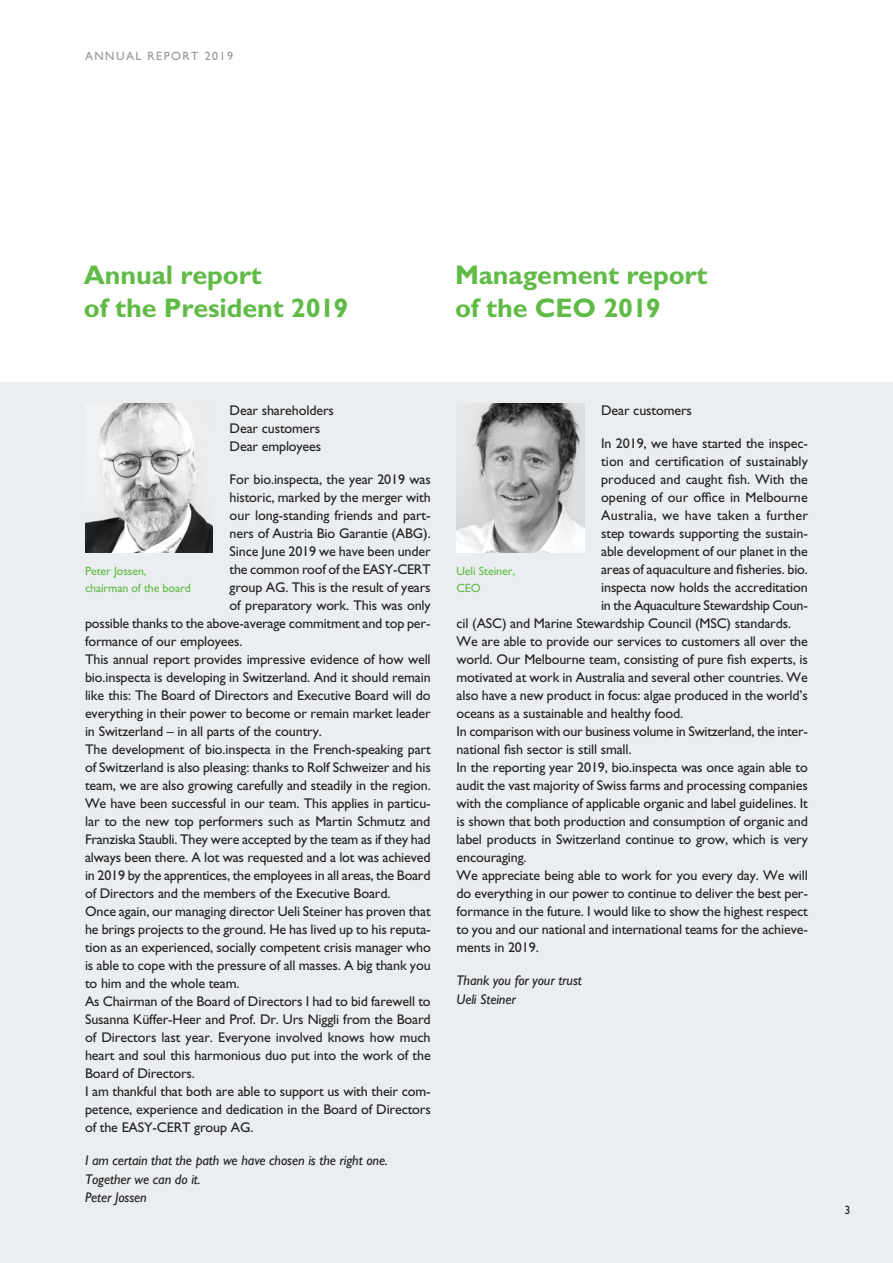
<style>
.page{position:relative;width:893px;height:1263px;background:#fff}
.page>*{position:absolute;margin:0;border:0;box-sizing:border-box;transform-origin:0 0}
.t1{font:700 27px/33px "Gill Sans";letter-spacing:-.005em;color:#60bb46}
.t2{font:14.1px/18px "Gill Sans";letter-spacing:-.01em;color:#231f20}
.t3{font:italic 14.1px/18.3px "Gill Sans";letter-spacing:-.01em;color:#231f20}
.t4{font:14.1px "Gill Sans";letter-spacing:.015em;color:#231f20}
.t5{font:12px/16.5px "Gill Sans";letter-spacing:-.01em;color:#60bb46}
.t6{font:12px "Gill Sans";letter-spacing:.12em;color:#939598}
.t7{font:12px "Gill Sans";color:#231f20}
</style>
<div class="page">
<div style="left:0;top:383px;width:893px;height:880px;background:#ebeef0"></div>
<img style="left:85px;top:404px;width:128px;height:149px">
<img style="left:457px;top:404px;width:127px;height:149px">
<p class="t6" style="left:85px;top:49px;width:72px">Ann ual repor</p>
<p class="t6" style="left:191px;top:49px;width:43px">t 2019</p>
<h1 class="t1" style="left:84px;top:258px;width:266px">Annual report<br>of the President 2019</h1>
<h1 class="t1" style="left:455px;top:258px;width:254px">Management report of the CEO 2019</h1>
<p class="t2" style="left:230px;top:401px;width:106px">Dear shareholders<br>Dear customers<br>Dear employees</p>
<p class="t2" style="left:230px;top:470px;width:203px">For bio.inspecta, the year 2019 was</p>
<p class="t2" style="left:230px;top:488px;width:203px">historic, marked by the merger with</p>
<p class="t2" style="left:230px;top:506px;width:203px">our long-standing friends and part-</p>
<p class="t2" style="left:230px;top:524px;width:203px">ners of Austria Bio Garantie (ABG).</p>
<p class="t2" style="left:230px;top:542px;width:203px">Since June 2019 we have been under</p>
<p class="t2" style="left:230px;top:560px;width:202px">the common roof of the EASY-CERT</p>
<p class="t2" style="left:230px;top:578px;width:203px">group AG. This is the result of years</p>
<p class="t2" style="left:230px;top:596px;width:203px">of preparatory work. This was only</p>
<p class="t2" style="left:85px;top:614px;width:347px">possible thanks to the above-average commitment and top per-</p>
<p class="t2" style="left:85px;top:632px;width:159px">formance of our employees.</p>
<p class="t2" style="left:85px;top:650px;width:347px">This annual report provides impressive evidence of how well</p>
<p class="t2" style="left:85px;top:668px;width:347px">bio.inspecta is developing in Switzerland. And it should remain</p>
<p class="t2" style="left:85px;top:686px;width:347px">like this: The Board of Directors and Executive Board will do</p>
<p class="t2" style="left:85px;top:704px;width:347px">everything in their power to become or remain market leader</p>
<p class="t2" style="left:85px;top:722px;width:238px">in Switzerland – in all parts of the country.</p>
<p class="t2" style="left:85px;top:740px;width:347px">The development of bio.inspecta in the French-speaking part</p>
<p class="t2" style="left:85px;top:758px;width:347px">of Switzerland is also pleasing: thanks to Rolf Schweizer and his</p>
<p class="t2" style="left:85px;top:776px;width:347px">team, we are also growing carefully and steadily in the region.</p>
<p class="t2" style="left:85px;top:794px;width:347px">We have been successful in our team. This applies in particu-</p>
<p class="t2" style="left:85px;top:812px;width:347px">lar to the new top performers such as Martin Schmutz and</p>
<p class="t2" style="left:85px;top:830px;width:347px">Franziska Staubli. They were accepted by the team as if they had</p>
<p class="t2" style="left:85px;top:848px;width:347px">always been there. A lot was requested and a lot was achieved</p>
<p class="t2" style="left:85px;top:866px;width:347px">in 2019 by the apprentices, the employees in all areas, the Board</p>
<p class="t2" style="left:85px;top:884px;width:307px">of Directors and the members of the Executive Board.</p>
<p class="t2" style="left:85px;top:902px;width:347px">Once again, our managing director Ueli Steiner has proven that</p>
<p class="t2" style="left:85px;top:920px;width:347px">he brings projects to the ground. He has lived up to his reputa-</p>
<p class="t2" style="left:85px;top:938px;width:347px">tion as an experienced, socially competent crisis manager who</p>
<p class="t2" style="left:85px;top:956px;width:347px">is able to cope with the pressure of all masses. A big thank you</p>
<p class="t2" style="left:85px;top:974px;width:156px">to him and the whole team.</p>
<p class="t2" style="left:85px;top:992px;width:347px">As Chairman of the Board of Directors I had to bid farewell to</p>
<p class="t2" style="left:85px;top:1010px;width:347px">Susanna Küffer-Heer and Prof. Dr. Urs Niggli from the Board</p>
<p class="t2" style="left:85px;top:1028px;width:347px">of Directors last year. Everyone involved knows how much</p>
<p class="t2" style="left:85px;top:1046px;width:347px">heart and soul this harmonious duo put into the work of the</p>
<p class="t2" style="left:85px;top:1064px;width:111px">Board of Directors.</p>
<p class="t2" style="left:85px;top:1082px;width:347px">I am thankful that both are able to support us with their com-</p>
<p class="t2" style="left:85px;top:1100px;width:347px">petence, experience and dedication in the Board of Directors</p>
<p class="t2" style="left:85px;top:1118px;width:170px">of the EASY-CERT group AG.</p>
<p class="t3" style="left:85px;top:1151px;width:304px">I am certain that the path we have chosen is the right one.<br>Together we can do it.<br>Peter Jossen</p>
<p class="t2" style="left:601px;top:401px;width:92px">Dear customers</p>
<p class="t2" style="left:601px;top:434px;width:208px">In 2019, we have started the inspec-</p>
<p class="t2" style="left:601px;top:452px;width:208px">tion and certification of sustainably</p>
<p class="t2" style="left:601px;top:470px;width:208px">produced and caught fish. With the</p>
<p class="t2" style="left:601px;top:488px;width:208px">opening of our office in Melbourne</p>
<p class="t4" style="left:601px;top:507px;width:208px">Australia, we have taken a further</p>
<p class="t2" style="left:601px;top:524px;width:208px">step towards supporting the sustain-</p>
<p class="t2" style="left:601px;top:542px;width:208px">able development of our planet in the</p>
<p class="t2" style="left:601px;top:560px;width:208px">areas of aquaculture and fisheries. bio.</p>
<p class="t2" style="left:601px;top:578px;width:208px">inspecta now holds the accreditation</p>
<p class="t2" style="left:601px;top:596px;width:208px">in the Aquaculture Stewardship Coun-</p>
<p class="t2" style="left:457px;top:614px;width:336px">cil (ASC) and Marine Stewardship Council (MSC) standards.</p>
<p class="t2" style="left:457px;top:632px;width:353px">We are able to provide our services to customers all over the</p>
<p class="t2" style="left:457px;top:650px;width:353px">world. Our Melbourne team, consisting of pure fish experts, is</p>
<p class="t2" style="left:457px;top:668px;width:353px">motivated at work in Australia and several other countries. We</p>
<p class="t2" style="left:457px;top:686px;width:353px">also have a new product in focus: algae produced in the world’s</p>
<p class="t2" style="left:457px;top:704px;width:228px">oceans as a sustainable and healthy food.</p>
<p class="t2" style="left:457px;top:722px;width:353px">In comparison with our business volume in Switzerland, the inter-</p>
<p class="t2" style="left:457px;top:740px;width:177px">national fish sector is still small.</p>
<p class="t2" style="left:457px;top:758px;width:353px">In the reporting year 2019, bio.inspecta was once again able to</p>
<p class="t2" style="left:457px;top:776px;width:353px">audit the vast majority of Swiss farms and processing companies</p>
<p class="t2" style="left:457px;top:794px;width:353px">with the compliance of applicable organic and label guidelines. It</p>
<p class="t2" style="left:457px;top:812px;width:353px">is shown that both production and consumption of organic and</p>
<p class="t2" style="left:457px;top:830px;width:353px">label products in Switzerland continue to grow, which is very</p>
<p class="t2" style="left:457px;top:848px;width:72px">encouraging.</p>
<p class="t2" style="left:457px;top:866px;width:353px">We appreciate being able to work for you every day. We will</p>
<p class="t2" style="left:457px;top:884px;width:353px">do everything in our power to continue to deliver the best per-</p>
<p class="t2" style="left:457px;top:902px;width:353px">formance in the future. I would like to show the highest respect</p>
<p class="t2" style="left:457px;top:920px;width:353px">to you and our national and international teams for the achieve-</p>
<p class="t2" style="left:457px;top:938px;width:84px">ments in 2019.</p>
<p class="t3" style="left:457px;top:971px;width:127px">Thank you for your trust<br>Ueli Steiner</p>
<p class="t5" style="left:85px;top:563px;width:107px">Peter Jossen, chairman of the board</p>
<p class="t5" style="left:457px;top:563px;width:60px">Ueli Steiner,<br>CEO</p>
<p class="t7" style="left:844px;top:1203px;width:7px">3</p>
</div>
